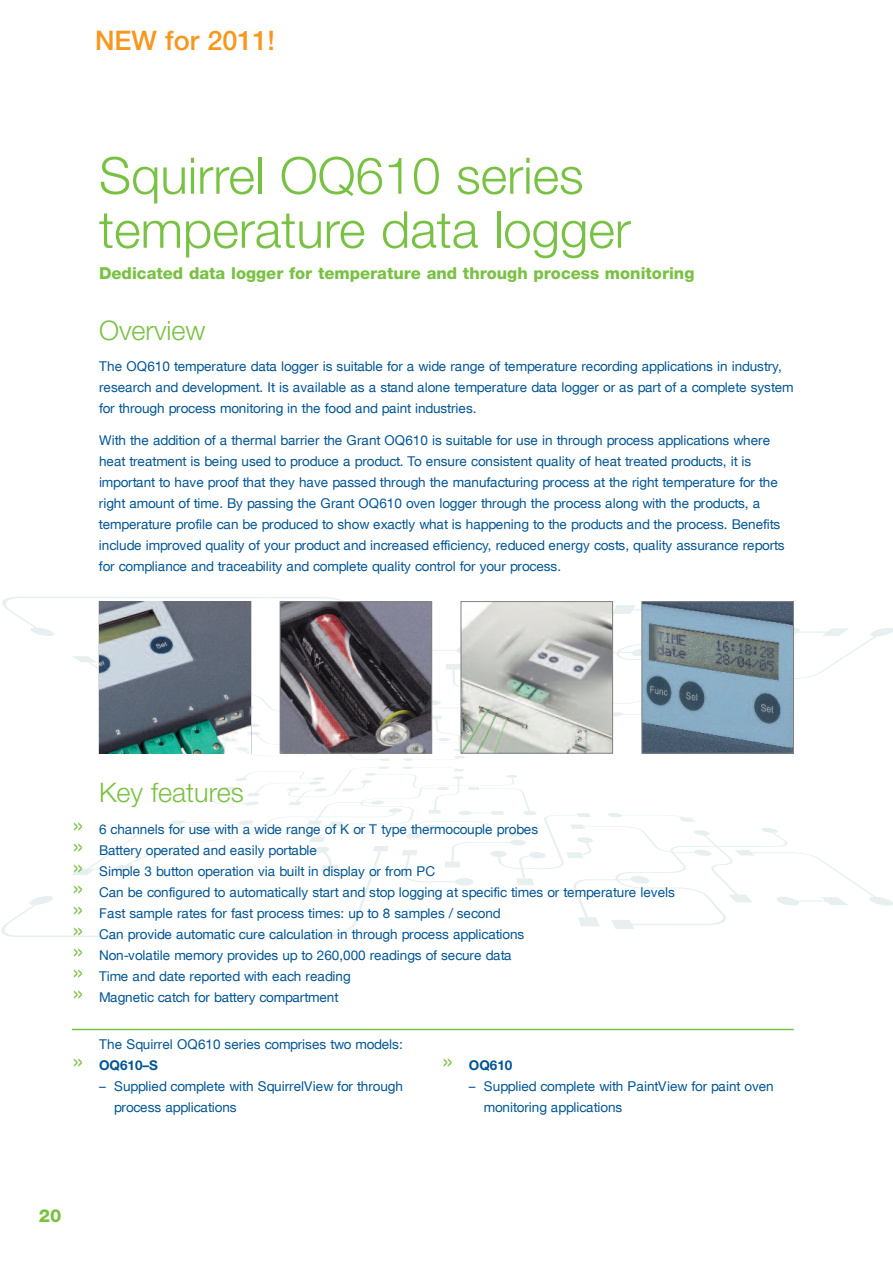
<style>
.page{position:relative;width:893px;height:1263px;background:#fff}
.page>*{position:absolute;margin:0;border:0;box-sizing:border-box;transform-origin:0 0}
.t1{font:300 51px/54px "Helvetica Neue CE";color:#79c142}
.t2{font:300 27px "Helvetica Neue CE";color:#79c142}
.t3{font:500 27px "Helvetica Neue CE";color:#f7971d}
.t4{font:800 18px "Helvetica Neue LT Std";color:#79c142}
.t5{font:800 16.5px "Helvetica Neue LT Std";color:#79c142}
.t6{font:13.5px/21px "Helvetica Neue CE";color:#005595}
.t7{font:700 13.5px "Helvetica Neue LT Std";color:#005595}
.s1{font-weight:300;font-size:27px;color:#79c142}
.s2{font-family:"Helvetica Neue CE";font-weight:300;font-size:27px;color:#79c142}
</style>
<div class="page">
<svg style="left:1px;top:597px;width:892px;height:340px"></svg>
<img style="left:99px;top:602px;width:152px;height:151px">
<img style="left:463px;top:603px;width:148px;height:148px">
<div style="left:461px;top:601px;width:152px;height:152px;border:1px solid #808285"></div>
<img style="left:282px;top:603px;width:148px;height:148px">
<div style="left:280px;top:601px;width:152px;height:152px;border:1px solid #808285"></div>
<img style="left:644px;top:603px;width:148px;height:148px">
<div style="left:642px;top:601px;width:152px;height:152px;border:1px solid #808285"></div>
<hr style="left:72px;top:1029px;width:722px;height:1px;background:#79c142">
<h2 class="t3" style="left:95px;top:31px;width:182px">NEW for 2011!</h2>
<h1 class="t1" style="left:99px;top:153px;width:533px">Squirrel OQ610 series temperature data logger</h1>
<p class="t5" style="left:99px;top:267px;width:597px">Dedicated data logger for temperature and through process monitoring</p>
<h2 class="t2" style="left:99px;top:321px;width:108px">Overview</h2>
<p class="t6" style="left:99px;top:356px;width:696px">The OQ610 temperature data logger is suitable for a wide range of temperature recording applications in industry, research and development. It is available as a stand alone temperature data logger or as part of a complete system for through process monitoring in the food and paint industries.</p>
<p class="t6" style="left:99px;top:429px;width:687px">With the addition of a thermal barrier the Grant OQ610 is suitable for use in through process applications where heat treatment is being used to produce a product. To ensure consistent quality of heat treated products, it is important to have proof that they have passed through the manufacturing process at the right temperature for the right amount of time. By passing the Grant OQ610 oven logger through the process along with the products, a temperature profile can be produced to show exactly what is happening to the products and the process. Benefits include improved quality of your product and increased efficiency, reduced energy costs, quality assurance reports for compliance and traceability and complete quality control for your process.</p>
<h2 class="t2" style="left:99px;top:783px;width:146px">Key features</h2>
<p class="t6" style="left:72px;top:818px;width:604px"><span class="s1">»</span> 6 channels for use with a wide range of K or T type thermocouple probes<br><span class="s1">»</span> Battery operated and easily portable<br><span class="s1">»</span> Simple 3 button operation via built in display or from PC<br><span class="s1">»</span> Can be configured to automatically start and stop logging at specific times or temperature levels <span class="s1">»</span> Fast sample rates for fast process times: up to 8 samples / second<br><span class="s1">»</span> Can provide automatic cure calculation in through process applications<br><span class="s1">»</span> Non-volatile memory provides up to 260,000 readings of secure data<br><span class="s1">»</span> Time and date reported with each reading<br><span class="s1">»</span> Magnetic catch for battery compartment</p>
<p class="t6" style="left:99px;top:1033px;width:305px">The Squirrel OQ610 series comprises two models:</p>
<p class="t7" style="left:72px;top:1060px;width:88px"><span class="s2">»</span> OQ610–S</p>
<p class="t6" style="left:114px;top:1075px;width:290px;text-indent:-15px">– Supplied complete with SquirrelView for through process applications</p>
<p class="t7" style="left:442px;top:1060px;width:72px"><span class="s2">»</span> OQ610</p>
<p class="t6" style="left:484px;top:1075px;width:291px;text-indent:-15px">– Supplied complete with PaintView for paint oven monitoring applications</p>
<h3 class="t4" style="left:39px;top:1209px;width:24px">20</h3>
</div>
